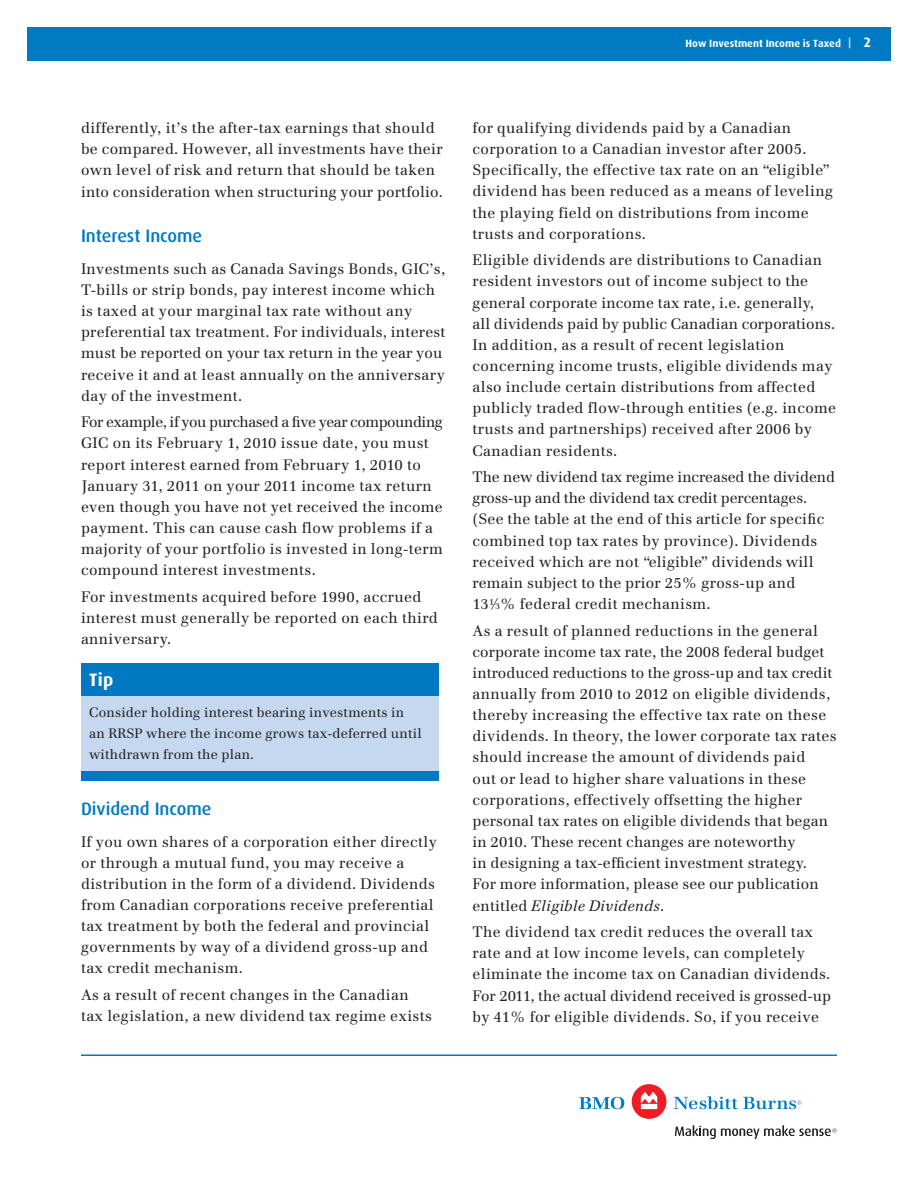
<style>
.page{position:relative;width:918px;height:1188px;background:#fff}
.page>*{position:absolute;margin:0;border:0;box-sizing:border-box;transform-origin:0 0}
.t1{font:500 18px "Dax";color:#0079c2}
.t2{font:700 18px "Dax";color:#fff}
.t3{font:15px/21.1px "Emona";letter-spacing:.025em;color:#231f20}
.t4{font:13.5px/21px "Emona";letter-spacing:.015em;color:#231f20}
.t5{font:700 10.5px "Dax";color:#fff}
.s1{font-weight:500}
.s2{font-size:13.5px}
.s3{font-size:9px}
.s4{font-style:italic}
</style>
<div class="page">
<div style="left:81px;top:771px;width:358px;height:9px;background:#0079c2"></div>
<div style="left:81px;top:696px;width:358px;height:75px;background:#c6d8ef"></div>
<hr style="left:81px;top:1054px;width:756px;height:2px;background:#0079c2">
<div style="left:27px;top:27px;width:864px;height:34px;background:#007bc3"></div>
<div style="left:81px;top:663px;width:358px;height:33px;background:#0079c2"></div>
<svg style="left:675px;top:1125px;width:162px;height:14px"></svg>
<svg style="left:579px;top:1097px;width:45px;height:12px"></svg>
<div style="left:632px;top:1084px;width:34px;height:35px;background:#ee1d23;border-radius:50%"></div>
<svg style="left:641px;top:1092px;width:16px;height:17px"></svg>
<svg style="left:674px;top:1096px;width:127px;height:13px"></svg>
<p class="t5" style="left:686px;top:38px;width:187px">How Investment Income is Taxed <span class="s1">|</span> <span class="s2">2</span></p>
<p class="t3" style="left:81px;top:117px;width:363px">differently, it’s the after-tax earnings that should be compared. However, all investments have their own level of risk and return that should be taken into consideration when structuring your portfolio.</p>
<h1 class="t1" style="left:81px;top:226px;width:123px">Interest Income</h1>
<p class="t3" style="left:81px;top:258px;width:366px">Investments such as Canada Savings Bonds, GIC’s, T-bills or strip bonds, pay interest income which is taxed at your marginal tax rate without any preferential tax treatment. For individuals, interest must be reported on your tax return in the year you receive it and at least annually on the anniversary day of the investment.</p>
<p class="t3" style="left:81px;top:411px;width:363px">For example, if you purchased a fve year compounding GIC on its February 1, 2010 issue date, you must report interest earned from February 1, 2010 to January 31, 2011 on your 2011 income tax return even though you have not yet received the income payment. This can cause cash flow problems if a majority of your portfolio is invested in long-term compound interest investments.</p>
<p class="t3" style="left:81px;top:586px;width:358px">For investments acquired before 1990, accrued interest must generally be reported on each third anniversary.</p>
<h2 class="t2" style="left:89px;top:670px;width:26px">Tip</h2>
<p class="t4" style="left:89px;top:702px;width:334px">Consider holding interest bearing investments in an RRSP where the income grows tax-deferred until withdrawn from the plan.</p>
<h1 class="t1" style="left:81px;top:798px;width:132px">Dividend Income</h1>
<p class="t3" style="left:81px;top:831px;width:357px">If you own shares of a corporation either directly or through a mutual fund, you may receive a distribution in the form of a dividend. Dividends from Canadian corporations receive preferential tax treatment by both the federal and provincial governments by way of a dividend gross-up and tax credit mechanism.</p>
<p class="t3" style="left:81px;top:984px;width:352px">As a result of recent changes in the Canadian tax legislation, a new dividend tax regime exists</p>
<p class="t3" style="left:472px;top:117px;width:362px">for qualifying dividends paid by a Canadian corporation to a Canadian investor after 2005.<br>Specifically, the effective tax rate on an “eligible” dividend has been reduced as a means of leveling the playing field on distributions from income trusts and corporations.</p>
<p class="t3" style="left:472px;top:249px;width:365px">Eligible dividends are distributions to Canadian resident investors out of income subject to the general corporate income tax rate, i.e. generally,<br>all dividends paid by public Canadian corporations.<br>In addition, as a result of recent legislation concerning income trusts, eligible dividends may also include certain distributions from affected publicly traded flow-through entities (e.g. income trusts and partnerships) received after 2006 by Canadian residents.</p>
<p class="t3" style="left:472px;top:466px;width:364px">The new dividend tax regime increased the dividend gross-up and the dividend tax credit percentages. (See the table at the end of this article for specifc combined top tax rates by province). Dividends received which are not “eligible” dividends will remain subject to the prior 25% gross-up and 13<sup>1</sup>⁄<span class="s3">3</span>% federal credit mechanism.</p>
<p class="t3" style="left:473px;top:620px;width:366px">As a result of planned reductions in the general corporate income tax rate, the 2008 federal budget introduced reductions to the gross-up and tax credit annually from 2010 to 2012 on eligible dividends, thereby increasing the effective tax rate on these dividends. In theory, the lower corporate tax rates should increase the amount of dividends paid<br>out or lead to higher share valuations in these corporations, effectively offsetting the higher personal tax rates on eligible dividends that began in 2010. These recent changes are noteworthy<br>in designing a tax-effcient investment strategy.<br>For more information, please see our publication entitled <span class="s4">Eligible Dividends</span>.</p>
<p class="t3" style="left:473px;top:921px;width:360px">The dividend tax credit reduces the overall tax rate and at low income levels, can completely eliminate the income tax on Canadian dividends.<br>For 2011, the actual dividend received is grossed-up by 41% for eligible dividends. So, if you receive</p>
</div>
